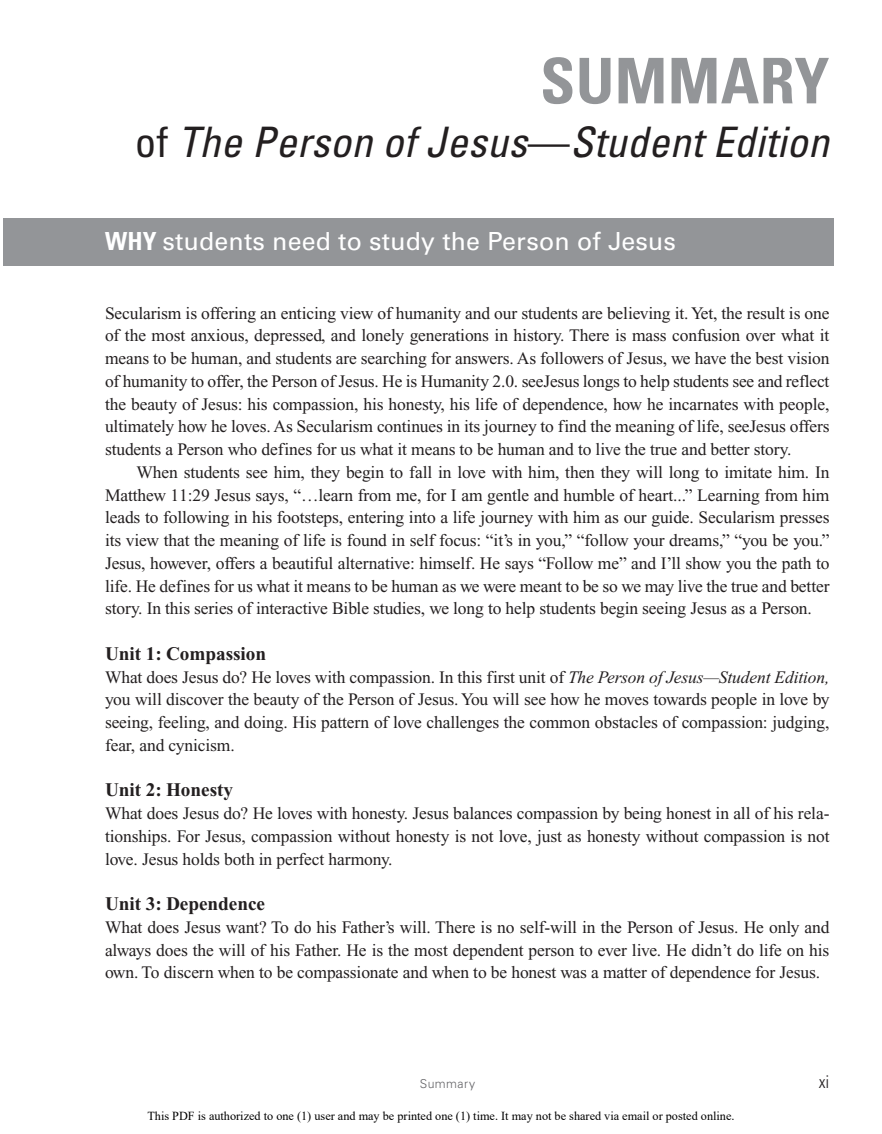
<style>
.page{position:relative;width:882px;height:1134px;background:#fff}
.page>*{position:absolute;margin:0;border:0;box-sizing:border-box;transform-origin:0 0}
.QSG_Title{font:700 condensed 63px "Univers LT Std";letter-spacing:.01em;color:#939598}
.FM-Subtitle{font:italic condensed 42px "Univers LT Std";letter-spacing:.01em;color:#231f20}
.SectionTitle_RightPg{font:24.85px "Univers LT Std";letter-spacing:.005em;color:#fff}
.FM_Sub_2{font:700 19.25px "Times New Roman";letter-spacing:-.005em;color:#231f20}
.Body_FL{font:17.5px/22.8px "Times New Roman";letter-spacing:-.005em;color:#231f20;text-align:justify}
.Body_FL_SpB4{font:17.5px/22.8px "Times New Roman";letter-spacing:-.01em;color:#231f20;text-align:justify}
.Body{font:17.5px/22.8px "Times New Roman";letter-spacing:-.005em;color:#231f20;text-align:justify}
.PgNumber{font:300 condensed 17.5px "Univers LT Std";color:#231f20}
.t1{font:12.25px "Times New Roman";color:#000}
.Folio_Book_Title_Les{font:300 12.25px "Univers LT Std";letter-spacing:.03em;color:#636366}
.s1{font-style:normal}
.s2{font-weight:700;font-stretch:condensed}
.s3{font-style:italic}
</style>
<div class="page">
<div style="left:3px;top:218px;width:830px;height:48px;background:#939598"></div>
<p class="QSG_Title" style="left:540px;top:42px;width:291px">SUMMARY</p>
<p class="FM-Subtitle" style="left:135px;top:115px;width:696px"><span class="s1">of</span> The Person of Jesus<span class="s1">—</span>Student Edition</p>
<p class="SectionTitle_RightPg" style="left:105px;top:227px;width:573px"><span class="s2">WHY</span> students need to study the Person of Jesus</p>
<p class="Body_FL_SpB4" style="left:105px;top:301px;width:726px">Secularism is offering an enticing view of humanity and our students are believing it. Yet, the result is one of the most anxious, depressed, and lonely generations in history. There is mass confusion over what it means to be human, and students are searching for answers. As followers of Jesus, we have the best vision of humanity to offer, the Person of Jesus. He is Humanity 2.0. seeJesus longs to help students see and reflect the beauty of Jesus: his compassion, his honesty, his life of dependence, how he incarnates with people, ultimately how he loves. As Secularism continues in its journey to find the meaning of life, seeJesus offers students a Person who defines for us what it means to be human and to live the true and better story.</p>
<p class="Body" style="left:105px;top:461px;width:726px;text-indent:32px">When students see him, they begin to fall in love with him, then they will long to imitate him. In Matthew 11:29 Jesus says, “…learn from me, for I am gentle and humble of heart...” Learning from him leads to following in his footsteps, entering into a life journey with him as our guide. Secularism presses its view that the meaning of life is found in self focus: “it’s in you,” “follow your dreams,” “you be you.” Jesus, however, offers a beautiful alternative: himself. He says “Follow me” and I’ll show you the path to life. He defines for us what it means to be human as we were meant to be so we may live the true and better story. In this series of interactive Bible studies, we long to help students begin seeing Jesus as a Person.</p>
<p class="FM_Sub_2" style="left:105px;top:643px;width:163px">Unit 1: Compassion</p>
<p class="Body_FL" style="left:105px;top:665px;width:726px">What does Jesus do? He loves with compassion. In this first unit of <span class="s3">The Person of Jesus—Student Edition, </span>you will discover the beauty of the Person of Jesus. You will see how he moves towards people in love by seeing, feeling, and doing. His pattern of love challenges the common obstacles of compassion: judging, fear, and cynicism.</p>
<p class="FM_Sub_2" style="left:105px;top:779px;width:130px">Unit 2: Honesty</p>
<p class="Body_FL" style="left:105px;top:802px;width:726px">What does Jesus do? He loves with honesty. Jesus balances compassion by being honest in all of his rela&shy;tionships. For Jesus, compassion without honesty is not love, just as honesty without compassion is not love. Jesus holds both in perfect harmony.</p>
<p class="FM_Sub_2" style="left:105px;top:893px;width:162px">Unit 3: Dependence</p>
<p class="Body_FL" style="left:105px;top:916px;width:726px">What does Jesus want? To do his Father’s will. There is no self-will in the Person of Jesus. He only and always does the will of his Father. He is the most dependent person to ever live. He didn’t do life on his own. To discern when to be compassionate and when to be honest was a matter of dependence for Jesus.</p>
<p class="Folio_Book_Title_Les" style="left:420px;top:1076px;width:57px">Summary</p>
<p class="PgNumber" style="left:819px;top:1072px;width:12px">xi</p>
<p class="t1" style="left:147px;top:1107px;width:589px">This PDF is authorized to one (1) user and may be printed one (1) time. It may not be shared via email or posted online.</p>
</div>
